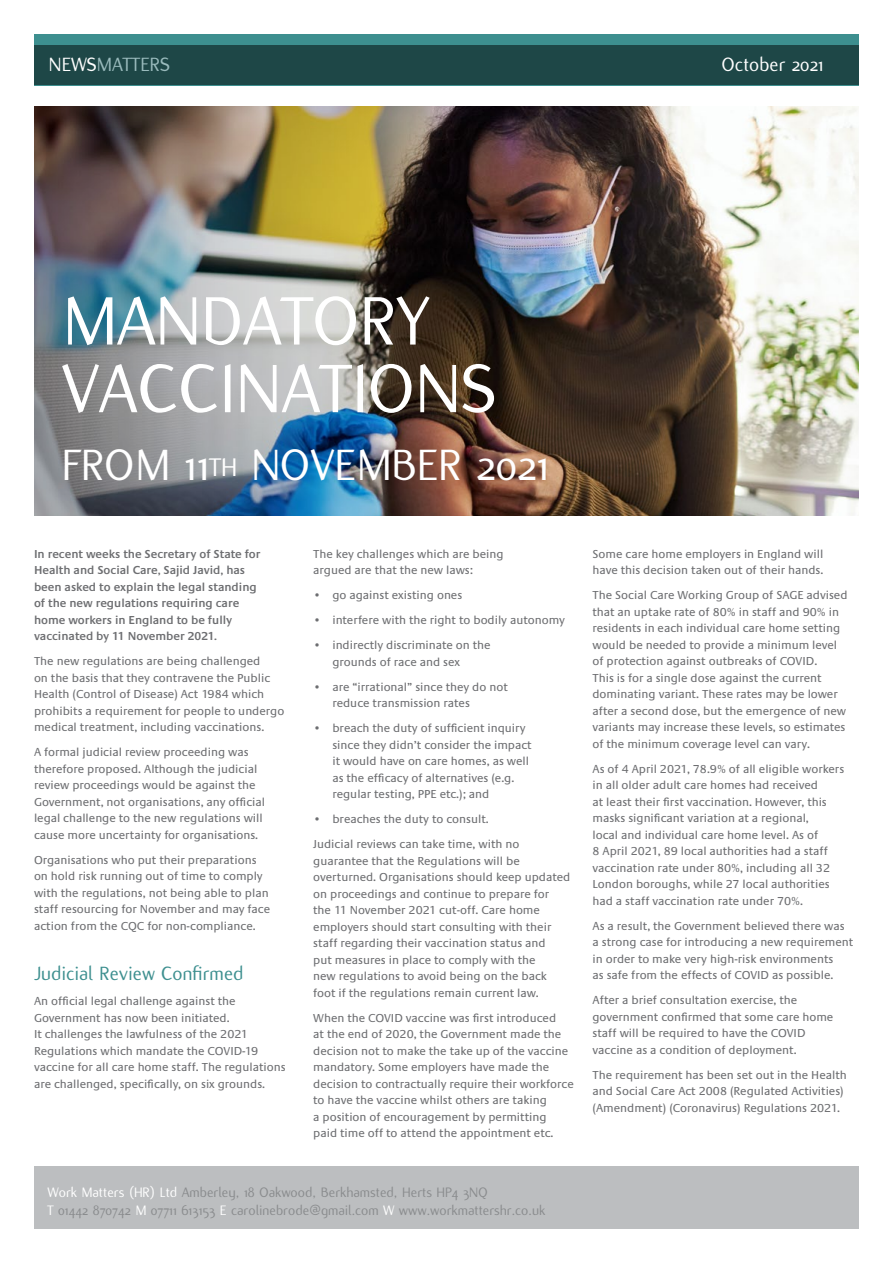
<style>
.page{position:relative;width:893px;height:1263px;background:#fff}
.page>*{position:absolute;margin:0;border:0;box-sizing:border-box;transform-origin:0 0}
.t1{font:75px/67.7px "Flux";color:#fff}
.t2{font:48px "Flux";color:#fff}
.t3{font:21px "Flux";color:#3d8f8f}
.t4{font:21px "Flux";color:#9abbbd}
.t5{font:21px "Flux";color:#fff}
.t6{font:15px/18px "Flux";color:#8a8c8e}
.t7{font:12px/16.5px "Praxis";color:#6d6e71}
.t8{font:600 12px/16.5px "Praxis";color:#6d6e71}
.s1{color:#fff}
.s2{font-size:28.05px}
</style>
<div class="page">
<img style="left:656px;top:106px;width:203px;height:410px">
<div style="left:34px;top:34px;width:825px;height:51px;background:#3d8f8f"></div>
<div style="left:34px;top:45px;width:825px;height:40px;background:#1e4747"></div>
<div style="left:34px;top:1167px;width:825px;height:62px;background:#bcbec0"></div>
<img style="left:34px;top:106px;width:622px;height:410px">
<h3 class="t4" style="left:49px;top:53px;width:123px"><span class="s1">NEWS</span>MATTERS</h3>
<h3 class="t5" style="left:722px;top:53px;width:103px">October 2021</h3>
<h1 class="t1" style="left:62px;top:288px;width:436px">MANDATORY<br>VACCINATIONS</h1>
<h2 class="t2" style="left:62px;top:438px;width:489px">FROM 11<span class="s2">TH</span> NOVEMBER 2021</h2>
<p class="t8" style="left:34px;top:545px;width:228px">In recent weeks the Secretary of State for Health and Social Care, Sajid Javid, has been asked to explain the legal standing of the new regulations requiring care home workers in England to be fully vaccinated by 11 November 2021.</p>
<p class="t7" style="left:34px;top:653px;width:252px">The new regulations are being challenged<br>on the basis that they contravene the Public Health (Control of Disease) Act 1984 which prohibits a requirement for people to undergo medical treatment, including vaccinations.</p>
<p class="t7" style="left:34px;top:744px;width:233px">A formal judicial review proceeding was therefore proposed. Although the judicial review proceedings would be against the Government, not organisations, any official legal challenge to the new regulations will cause more uncertainty for organisations.</p>
<p class="t7" style="left:34px;top:852px;width:238px">Organisations who put their preparations on hold risk running out of time to comply with the regulations, not being able to plan staff resourcing for November and may face action from the CQC for non-compliance.</p>
<h3 class="t3" style="left:34px;top:962px;width:211px">Judicial Review Confirmed</h3>
<p class="t7" style="left:34px;top:993px;width:253px">An official legal challenge against the Government has now been initiated.<br>It challenges the lawfulness of the 2021<br>Regulations which mandate the COVID-19 vaccine for all care home staff. The regulations are challenged, specifically, on six grounds.</p>
<p class="t7" style="left:313px;top:546px;width:192px">The key challenges which are being argued are that the new laws:</p>
<p class="t7" style="left:313px;top:587px;width:151px">• go against existing ones</p>
<p class="t7" style="left:313px;top:612px;width:253px">• interfere with the right to bodily autonomy</p>
<p class="t7" style="left:332px;top:637px;width:160px;text-indent:-19px">• indirectly discriminate on the grounds of race and sex</p>
<p class="t7" style="left:332px;top:679px;width:177px;text-indent:-19px">• are “irrational” since they do not reduce transmission rates</p>
<p class="t7" style="left:332px;top:720px;width:201px;text-indent:-19px">• breach the duty of sufficient inquiry since they didn’t consider the impact it would have on care homes, as well as the efficacy of alternatives (e.g. regular testing, PPE etc.); and</p>
<p class="t7" style="left:313px;top:807px;width:208px;line-height:25px">• breaches the duty to consult.<br>Judicial reviews can take time, with no</p>
<p class="t7" style="left:313px;top:853px;width:259px">guarantee that the Regulations will be overturned. Organisations should keep updated on proceedings and continue to prepare for<br>the 11 November 2021 cut-off. Care home employers should start consulting with their staff regarding their vaccination status and<br>put measures in place to comply with the<br>new regulations to avoid being on the back foot if the regulations remain current law.</p>
<p class="t7" style="left:313px;top:1010px;width:262px">When the COVID vaccine was first introduced<br>at the end of 2020, the Government made the decision not to make the take up of the vaccine mandatory. Some employers have made the decision to contractually require their workforce to have the vaccine whilst others are taking<br>a position of encouragement by permitting<br>paid time off to attend the appointment etc.</p>
<p class="t6" style="left:47px;top:1183px;width:499px"><span class="s1">Work Matters (HR) Ltd</span> Amberley, 18 Oakwood, Berkhamsted, Herts HP4 3NQ<br><span class="s1">T</span> 01442 870742 <span class="s1">M</span> 07711 613153 <span class="s1">E</span> carolinebrode@gmail.com <span class="s1">W</span> www.workmattershr.co.uk</p>
<p class="t7" style="left:592px;top:546px;width:232px">Some care home employers in England will have this decision taken out of their hands.</p>
<p class="t7" style="left:592px;top:587px;width:257px">The Social Care Working Group of SAGE advised that an uptake rate of 80% in staff and 90% in residents in each individual care home setting would be needed to provide a minimum level of protection against outbreaks of COVID.<br>This is for a single dose against the current dominating variant. These rates may be lower after a second dose, but the emergence of new variants may increase these levels, so estimates of the minimum coverage level can vary.</p>
<p class="t7" style="left:592px;top:761px;width:253px">As of 4 April 2021, 78.9% of all eligible workers in all older adult care homes had received<br>at least their first vaccination. However, this masks significant variation at a regional,<br>local and individual care home level. As of<br>8 April 2021, 89 local authorities had a staff vaccination rate under 80%, including all 32<br>London boroughs, while 27 local authorities had a staff vaccination rate under 70%.</p>
<p class="t7" style="left:592px;top:918px;width:262px">As a result, the Government believed there was a strong case for introducing a new requirement in order to make very high-risk environments<br>as safe from the effects of COVID as possible.</p>
<p class="t7" style="left:592px;top:992px;width:242px">After a brief consultation exercise, the government confirmed that some care home staff will be required to have the COVID vaccine as a condition of deployment.</p>
<p class="t7" style="left:592px;top:1067px;width:256px">The requirement has been set out in the Health and Social Care Act 2008 (Regulated Activities) (Amendment) (Coronavirus) Regulations 2021.</p>
</div>
